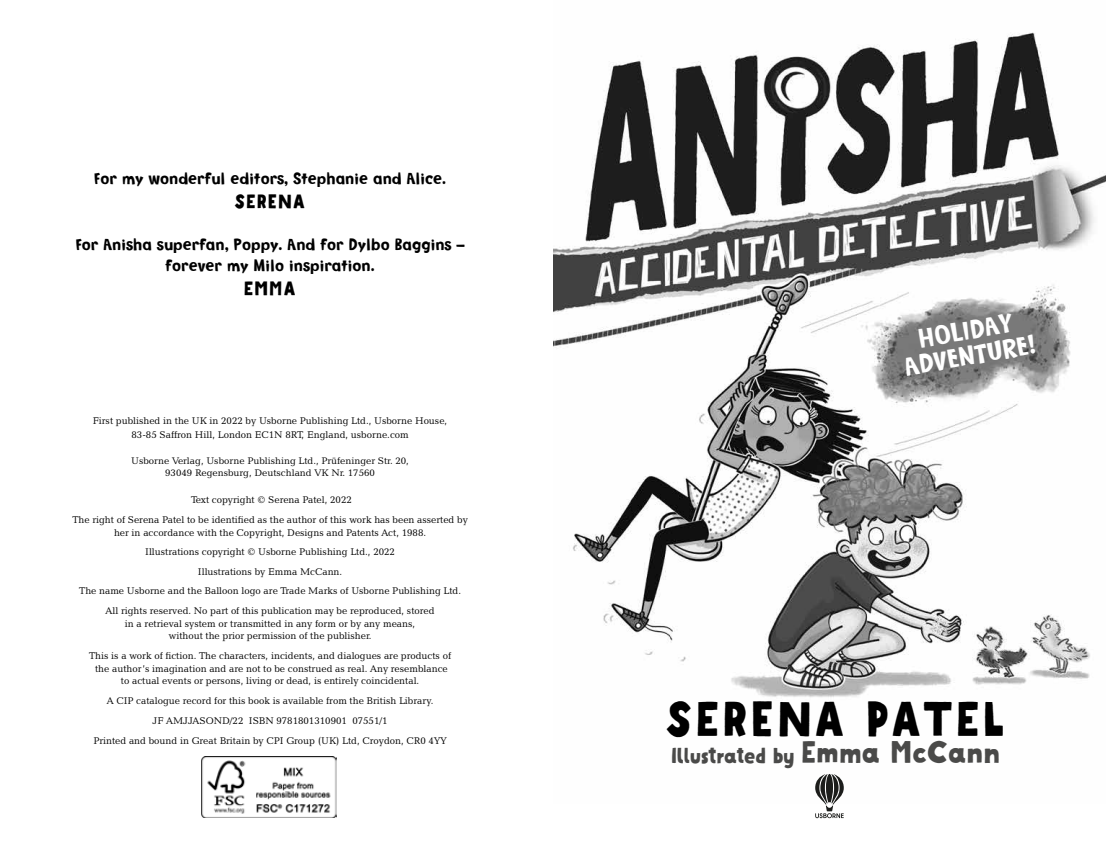
<style>
.page{position:relative;width:1106px;height:842px;background:#fff}
.page>*{position:absolute;margin:0;border:0;box-sizing:border-box;transform-origin:0 0}
.t1{font:48.75px "Mrs Lollipop";letter-spacing:.02em;color:#000}
.t2{font:27px/25.5px "Roger";color:#fff;text-align:center}
.t3{font:21.75px "Mrs Lollipop";letter-spacing:-.04em;color:#4a4a49}
.t4{font:19.5px "Mrs Lollipop";color:#000}
.t5{font:16.8px/21px "Roger";color:#000;text-align:center}
.t6{font:9.9px/19.5px "Candida BT";color:#000;text-align:center}
.t7{font:9.75px/12.8px "Candida BT";color:#000;text-align:center}
.s1{font-size:30.75px}
</style>
<div class="page">
<img style="left:201px;top:756px;width:136px;height:62px">
<img style="left:553px;top:32px;width:553px;height:760px">
<svg style="left:815px;top:774px;width:28px;height:44px"></svg>
<h3 class="t5" style="left:94px;top:167px;width:354px">For my wonderful editors, Stephanie and Alice.</h3>
<h3 class="t4" style="left:234px;top:189px;width:73px">SERENA</h3>
<h3 class="t5" style="left:75px;top:233px;width:391px">For Anisha superfan, Poppy. And for Dylbo Baggins – forever my Milo inspiration.</h3>
<h3 class="t4" style="left:244px;top:276px;width:54px">EMMA</h3>
<h2 class="t2" style="left:898px;top:329px;width:134px;rotate:-10deg">HOLIDAY<br>ADVENTURE!</h2>
<p class="t6" style="left:93px;top:414px;width:356px;line-height:13.5px">First published in the UK in 2022 by Usborne Publishing Ltd., Usborne House,<br>83-85 Saffron Hill, London EC1N 8RT, England, usborne.com</p>
<p class="t7" style="left:131px;top:454px;width:279px">Usborne Verlag, Usborne Publishing Ltd., Prüfeninger Str. 20,<br>93049 Regensburg, Deutschland VK Nr. 17560</p>
<p class="t6" style="left:72px;top:490px;width:397px">Text copyright © Serena Patel, 2022<br>The right of Serena Patel to be identified as the author of this work has been asserted by</p>
<p class="t6" style="left:79px;top:522px;width:383px">her in accordance with the Copyright, Designs and Patents Act, 1988.<br>Illustrations copyright © Usborne Publishing Ltd., 2022<br>Illustrations by Emma McCann.<br>The name Usborne and the Balloon logo are Trade Marks of Usborne Publishing Ltd.<br>All rights reserved. No part of this publication may be reproduced, stored</p>
<p class="t6" style="left:125px;top:617px;width:292px;line-height:12.8px">in a retrieval system or transmitted in any form or by any means, without the prior permission of the publisher.</p>
<p class="t6" style="left:89px;top:649px;width:363px;line-height:12.8px">This is a work of fiction. The characters, incidents, and dialogues are products of the author’s imagination and are not to be construed as real. Any resemblance to actual events or persons, living or dead, is entirely coincidental.</p>
<p class="t6" style="left:93px;top:690px;width:355px;line-height:20px">A CIP catalogue record for this book is available from the British Library.<br>JF AMJJASOND/22 ISBN 9781801310901 07551/1<br>Printed and bound in Great Britain by CPI Group (UK) Ltd, Croydon, CR0 4YY</p>
<h1 class="t1" style="left:665px;top:688px;width:342px">SERENA PATEL</h1>
<h3 class="t3" style="left:671px;top:741px;width:331px">Illustrated by <span class="s1">Emma McCann</span></h3>
</div>
